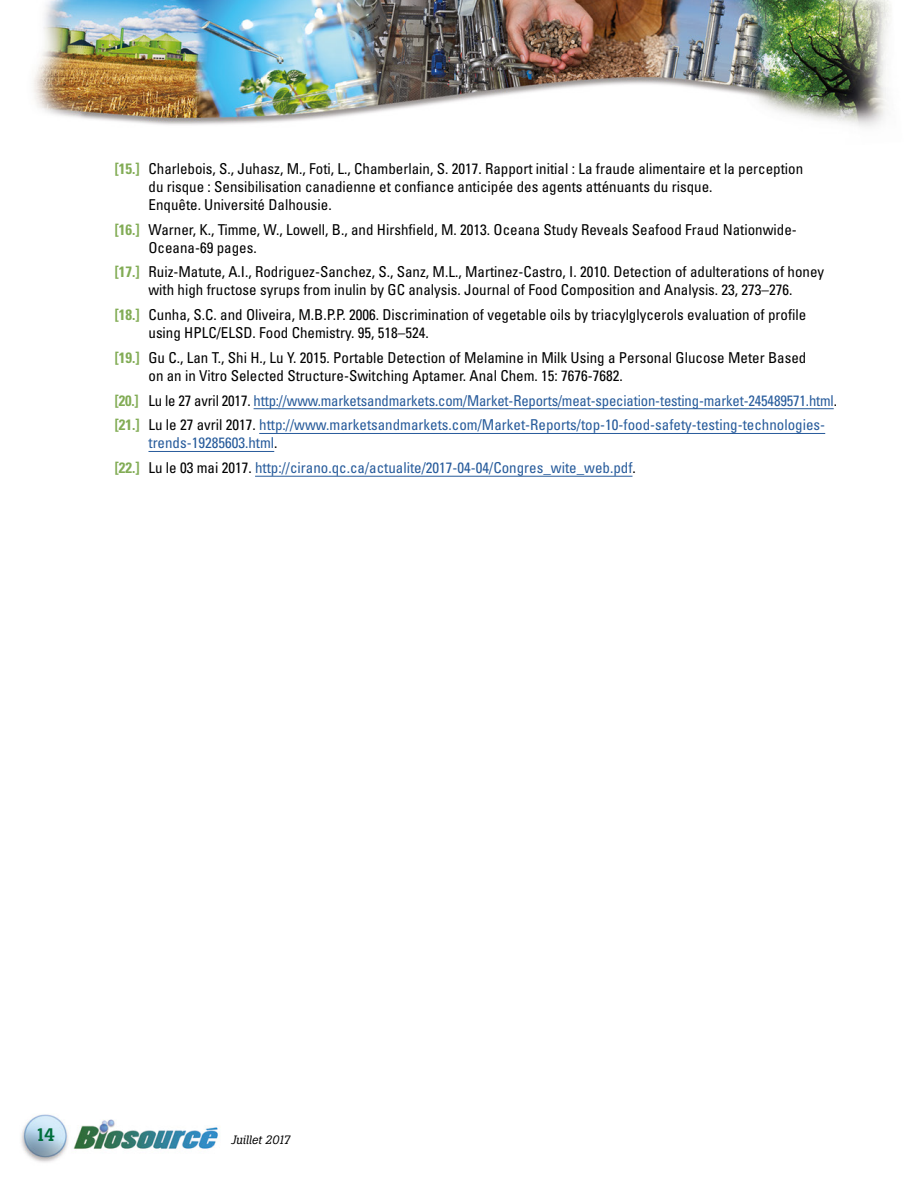
<style>
.page{position:relative;width:918px;height:1188px;background:#fff}
.page>*{position:absolute;margin:0;border:0;box-sizing:border-box;transform-origin:0 0}
.t1{font:500 18px "Boton";color:#006e3b}
.t2{font:condensed 15px/18px "Univers";color:#000}
.t3{font:condensed 15px/18px "Univers";color:#275b9b}
.t4{font:italic 12px "Boton";color:#000}
.s1{font-weight:700;color:#82ac55}
.s2{color:#000}
</style>
<div class="page">
<img style="left:21px;top:1114px;width:197px;height:49px">
<img style="left:33px;top:0;width:858px;height:127px">
<hr style="left:254px;top:408px;width:580px;height:1px;background:#275b9b">
<hr style="left:259px;top:433px;width:566px;height:1px;background:#275b9b">
<hr style="left:148px;top:451px;width:126px;height:1px;background:#275b9b">
<hr style="left:255px;top:476px;width:378px;height:1px;background:#275b9b">
<p class="t2" style="left:148px;top:159px;width:656px;text-indent:-34px"><span class="s1">[15.]</span> Charlebois, S., Juhasz, M., Foti, L., Chamberlain, S. 2017. Rapport initial : La fraude alimentaire et la perception du risque : Sensibilisation canadienne et confiance anticipée des agents atténuants du risque.<br>Enquête. Université Dalhousie.</p>
<p class="t2" style="left:148px;top:220px;width:650px;text-indent:-34px"><span class="s1">[16.]</span> Warner, K., Timme, W., Lowell, B., and Hirshfield, M. 2013. Oceana Study Reveals Seafood Fraud Nationwide-<br>Oceana-69 pages.</p>
<p class="t2" style="left:115px;top:263px;width:711px;text-align:center"><span class="s1">[17.]</span> Ruiz-Matute, A.I., Rodriguez-Sanchez, S., Sanz, M.L., Martinez-Castro, I. 2010. Detection of adulterations of honey with high fructose syrups from inulin by GC analysis. Journal of Food Composition and Analysis. 23, 273–276.</p>
<p class="t2" style="left:148px;top:306px;width:659px;text-indent:-34px"><span class="s1">[18.]</span> Cunha, S.C. and Oliveira, M.B.P.P. 2006. Discrimination of vegetable oils by triacylglycerols evaluation of profile using HPLC/ELSD. Food Chemistry. 95, 518–524.</p>
<p class="t2" style="left:148px;top:348px;width:659px;text-indent:-34px"><span class="s1">[19.]</span> Gu C., Lan T., Shi H., Lu Y. 2015. Portable Detection of Melamine in Milk Using a Personal Glucose Meter Based on an in Vitro Selected Structure-Switching Aptamer. Anal Chem. 15: 7676-7682.</p>
<p class="t3" style="left:115px;top:391px;width:724px"><span class="s1">[20.]</span> <span class="s2">Lu le 27 avril 2017.</span> http://www.marketsandmarkets.com/Market-Reports/meat-speciation-testing-market-245489571.html<span class="s2">.</span></p>
<p class="t3" style="left:148px;top:416px;width:678px;text-indent:-34px"><span class="s1">[21.]</span> <span class="s2">Lu le 27 avril 2017.</span> http://www.marketsandmarkets.com/Market-Reports/top-10-food-safety-testing-technologies&shy;trends-19285603.html<span class="s2">.</span></p>
<p class="t3" style="left:115px;top:459px;width:523px"><span class="s1">[22.]</span> <span class="s2">Lu le 03 mai 2017.</span> http://cirano.qc.ca/actualite/2017-04-04/Congres_wite_web.pdf<span class="s2">.</span></p>
<p class="t1" style="left:35px;top:1124px;width:22px">14</p>
<p class="t4" style="left:231px;top:1133px;width:61px">Juillet 2017</p>
</div>
